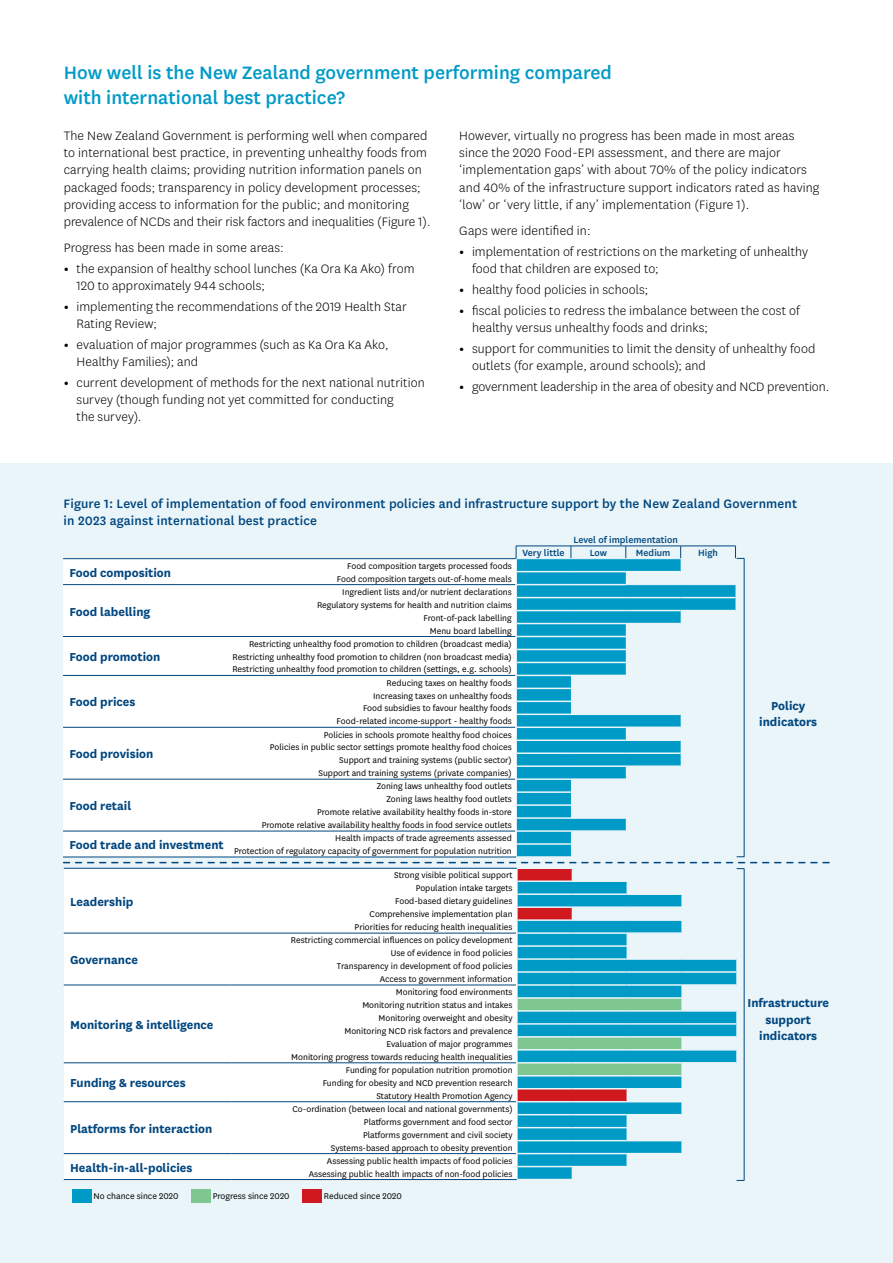
<style>
.page{position:relative;width:893px;height:1263px;background:#fff}
.page>*{position:absolute;margin:0;border:0;box-sizing:border-box;transform-origin:0 0}
.t1{font:500 21px/24px "National";color:#009ac7}
.t2{font:300 14.25px/17.2px "National";letter-spacing:.01em;color:#000}
.t3{font:500 14.25px/17.2px "National";letter-spacing:.01em;color:#00467f}
.t4{font:700 13.5px/16.5px "National";color:#00467f;text-align:center}
.t5{font:500 10.5px "National";color:#00467f}
.t6{font:9.75px/12.9px "National";color:#000;text-align:right}
.s1{font-weight:700}
</style>
<div class="page">
<div style="left:0;top:463px;width:893px;height:800px;background:#e9f5f9"></div>
<hr style="left:63px;top:584px;width:168px;height:1px;background:#00467f">
<hr style="left:63px;top:636px;width:168px;height:1px;background:#00467f">
<hr style="left:63px;top:675px;width:168px;height:1px;background:#00467f">
<hr style="left:63px;top:727px;width:168px;height:1px;background:#00467f">
<hr style="left:63px;top:779px;width:168px;height:1px;background:#00467f">
<hr style="left:63px;top:831px;width:168px;height:1px;background:#00467f">
<hr style="left:63px;top:558px;width:168px;height:1px;background:#00467f">
<hr style="left:63px;top:857px;width:168px;height:1px;background:#00467f">
<div style="left:72px;top:1189px;width:19px;height:13px;background:#009ac7"></div>
<div style="left:191px;top:1189px;width:20px;height:13px;background:#7ec791"></div>
<div style="left:303px;top:1189px;width:19px;height:13px;background:#d0181f"></div>
<svg style="left:64px;top:546px;width:765px;height:635px"></svg>
<h1 class="t1" style="left:64px;top:60px;width:550px">How well is the New Zealand government performing compared with international best practice?</h1>
<p class="t2" style="left:64px;top:126px;width:368px">The New Zealand Government is performing well when compared to international best practice, in preventing unhealthy foods from carrying health claims; providing nutrition information panels on packaged foods; transparency in policy development processes; providing access to information for the public; and monitoring prevalence of NCDs and their risk factors and inequalities (Figure 1).</p>
<h2 class="t2" style="left:64px;top:238px;width:222px">Progress has been made in some areas:</h2>
<h2 class="t2" style="left:77px;top:260px;width:339px;line-height:16.8px;text-indent:-13px"><span class="s1">•</span> the expansion of healthy school lunches (Ka Ora Ka Ako) from<br>120 to approximately 944 schools;</h2>
<h2 class="t2" style="left:77px;top:298px;width:332px;line-height:16.8px;text-indent:-13px"><span class="s1">•</span> implementing the recommendations of the 2019 Health Star<br>Rating Review;</h2>
<h2 class="t2" style="left:77px;top:336px;width:313px;line-height:16.8px;text-indent:-13px"><span class="s1">•</span> evaluation of major programmes (such as Ka Ora Ka Ako,<br>Healthy Families); and</h2>
<h2 class="t2" style="left:77px;top:374px;width:350px;line-height:16.8px;text-indent:-13px"><span class="s1">•</span> current development of methods for the next national nutrition survey (though funding not yet committed for conducting<br>the survey).</h2>
<p class="t2" style="left:459px;top:126px;width:362px">However, virtually no progress has been made in most areas since the 2020 Food-EPI assessment, and there are major ‘implementation gaps’ with about 70% of the policy indicators and 40% of the infrastructure support indicators rated as having ‘low’ or ‘very little, if any’ implementation (Figure 1).</p>
<h2 class="t2" style="left:459px;top:221px;width:133px">Gaps were identified in:</h2>
<h2 class="t2" style="left:472px;top:242px;width:338px;line-height:16.8px;text-indent:-13px"><span class="s1">•</span> implementation of restrictions on the marketing of unhealthy food that children are exposed to;</h2>
<h2 class="t2" style="left:459px;top:280px;width:191px"><span class="s1">•</span> healthy food policies in schools;</h2>
<h2 class="t2" style="left:472px;top:302px;width:329px;line-height:16.8px;text-indent:-13px"><span class="s1">•</span> fiscal policies to redress the imbalance between the cost of healthy versus unhealthy foods and drinks;</h2>
<h2 class="t2" style="left:472px;top:340px;width:345px;line-height:16.8px;text-indent:-13px"><span class="s1">•</span> support for communities to limit the density of unhealthy food outlets (for example, around schools); and</h2>
<h2 class="t2" style="left:459px;top:377px;width:371px"><span class="s1">•</span> government leadership in the area of obesity and NCD prevention.</h2>
<h2 class="t3" style="left:64px;top:494px;width:735px">Figure 1: Level of implementation of food environment policies and infrastructure support by the New Zealand Government in 2023 against international best practice</h2>
<p class="t5" style="left:574px;top:533px;width:106px">Level of implementation</p>
<h3 class="t4" style="left:69px;top:563px;width:103px">Food composition</h3>
<p class="t6" style="left:337px;top:559px;width:176px">Food composition targets processed foods<br>Food composition targets out-of-home meals</p>
<h3 class="t4" style="left:69px;top:602px;width:82px">Food labelling</h3>
<p class="t6" style="left:317px;top:585px;width:196px">Ingredient lists and/or nutrient declarations Regulatory systems for health and nutrition claims Front-of-pack labelling<br>Menu board labelling</p>
<h3 class="t4" style="left:69px;top:648px;width:92px">Food promotion</h3>
<p class="t6" style="left:232px;top:637px;width:281px;text-align:justify;text-indent:17px">Restricting unhealthy food promotion to children (broadcast media)<br>Restricting unhealthy food promotion to children (non broadcast media)<br>Restricting unhealthy food promotion to children (settings, e.g. schools)</p>
<h3 class="t4" style="left:69px;top:693px;width:68px">Food prices</h3>
<p class="t6" style="left:337px;top:676px;width:177px">Reducing taxes on healthy foods<br>Increasing taxes on unhealthy foods<br>Food subsidies to favour healthy foods Food-related income-support - healthy foods</p>
<h3 class="t4" style="left:69px;top:745px;width:86px">Food provision</h3>
<h3 class="t4" style="left:69px;top:797px;width:63px">Food retail</h3>
<p class="t6" style="left:270px;top:728px;width:243px">Policies in schools promote healthy food choices<br>Policies in public sector settings promote healthy food choices Support and training systems (public sector)<br>Support and training systems (private companies)</p>
<p class="t6" style="left:262px;top:779px;width:252px">Zoning laws unhealthy food outlets<br>Zoning laws healthy food outlets<br>Promote relative availability healthy foods in-store<br>Promote relative availability healthy foods in food service outlets</p>
<h3 class="t4" style="left:69px;top:836px;width:156px">Food trade and investment</h3>
<p class="t6" style="left:234px;top:831px;width:279px">Health impacts of trade agreements assessed<br>Protection of regulatory capacity of government for population nutrition</p>
<h3 class="t4" style="left:70px;top:892px;width:65px">Leadership</h3>
<h3 class="t4" style="left:70px;top:951px;width:69px">Governance</h3>
<h3 class="t4" style="left:70px;top:1015px;width:145px">Monitoring &amp; intelligence</h3>
<p class="t6" style="left:355px;top:869px;width:159px">Strong visible political support Population intake targets<br>Food-based dietary guidelines Comprehensive implementation plan Priorities for reducing health inequalities</p>
<p class="t6" style="left:291px;top:933px;width:223px">Restricting commercial influences on policy development Use of evidence in food policies<br>Transparency in development of food policies<br>Access to government information</p>
<p class="t6" style="left:291px;top:985px;width:223px">Monitoring food environments<br>Monitoring nutrition status and intakes<br>Monitoring overweight and obesity<br>Monitoring NCD risk factors and prevalence<br>Evaluation of major programmes<br>Monitoring progress towards reducing health inequalities</p>
<h3 class="t4" style="left:70px;top:1074px;width:117px">Funding &amp; resources</h3>
<p class="t6" style="left:323px;top:1063px;width:191px">Funding for population nutrition promotion<br>Funding for obesity and NCD prevention research<br>Statutory Health Promotion Agency</p>
<h3 class="t4" style="left:70px;top:1119px;width:144px">Platforms for interaction</h3>
<p class="t6" style="left:293px;top:1102px;width:222px">Co-ordination (between local and national governments)<br>Platforms government and food sector<br>Platforms government and civil society<br>Systems-based approach to obesity prevention</p>
<h3 class="t4" style="left:70px;top:1158px;width:124px">Health-in-all-policies</h3>
<p class="t6" style="left:309px;top:1154px;width:205px">Assessing public health impacts of food policies<br>Assessing public health impacts of non-food policies</p>
<p class="t6" style="left:94px;top:1189px;width:86px">No chance since 2020</p>
<p class="t6" style="left:213px;top:1189px;width:78px">Progress since 2020</p>
<p class="t6" style="left:324px;top:1189px;width:80px">Reduced since 2020</p>
<p class="t5" style="left:522px;top:546px;width:44px">Very little</p>
<p class="t5" style="left:590px;top:546px;width:19px">Low</p>
<p class="t5" style="left:636px;top:546px;width:36px">Medium</p>
<p class="t5" style="left:698px;top:546px;width:21px">High</p>
<h3 class="t4" style="left:759px;top:697px;width:60px">Policy indicators</h3>
<h3 class="t4" style="left:747px;top:994px;width:83px">Infrastructure support indicators</h3>
</div>
